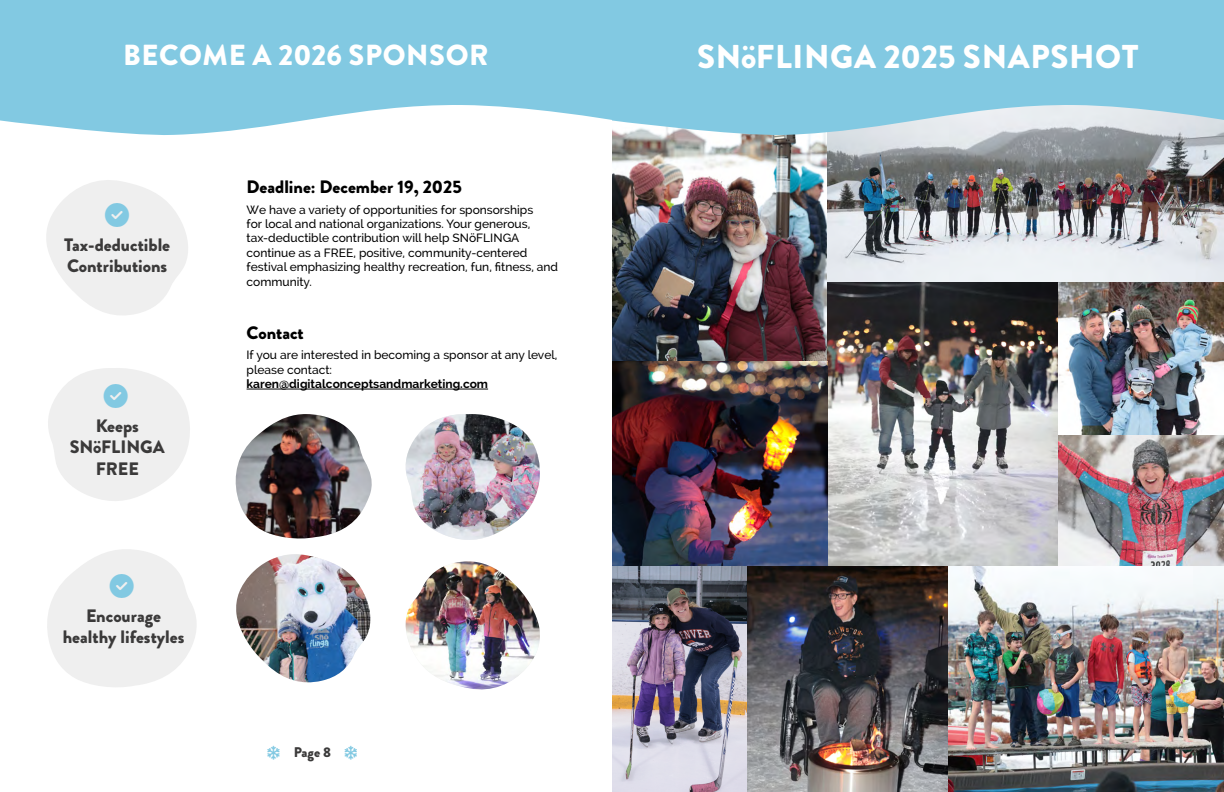
<style>
.page{position:relative;width:1224px;height:792px;background:#fff}
.page>*{position:absolute;margin:0;border:0;box-sizing:border-box;transform-origin:0 0}
.t1{font:900 33px "Brandon Grotesque";letter-spacing:.02em;color:#fff}
.t2{font:900 29px "Brandon Grotesque";letter-spacing:.02em;color:#fff}
.t3{font:24px "Font Awesome 6 Pro Solid";color:#82c9e2}
.t4{font:900 18px/21.6px "Brandon Grotesque";color:#3b3a3a;text-align:center}
.t5{font:900 18px "Brandon Grotesque";color:#000}
.t6{font:900 14px "Brandon Grotesque";color:#3b3a3a}
.t7{font:500 12px/14.4px "Raleway";color:#000}
.t8{font:700 12px "Raleway";color:#000}
.s1{color:#82c9e2}
</style>
<div class="page">
<svg style="left:0;top:0;width:612px;height:135px;background:#90cfe5"></svg>
<hr style="left:247px;top:389px;width:241px;height:1px;background:#000">
<img style="left:235px;top:414px;width:137px;height:125px">
<img style="left:405px;top:414px;width:135px;height:126px">
<img style="left:236px;top:554px;width:135px;height:129px">
<img style="left:405px;top:561px;width:135px;height:129px">
<img style="left:612px;top:137px;width:216px;height:225px">
<img style="left:828px;top:282px;width:230px;height:284px">
<img style="left:1058px;top:435px;width:166px;height:131px">
<img style="left:1058px;top:282px;width:166px;height:153px">
<img style="left:828px;top:137px;width:396px;height:145px">
<svg style="left:612px;top:0;width:612px;height:137px;background:#8dcbe2"></svg>
<img style="left:612px;top:362px;width:216px;height:204px">
<img style="left:612px;top:566px;width:136px;height:226px">
<img style="left:748px;top:566px;width:200px;height:226px">
<img style="left:948px;top:566px;width:276px;height:226px">
<svg style="left:880px;top:746px;width:12px;height:14px"></svg>
<svg style="left:957px;top:746px;width:12px;height:14px"></svg>
<svg style="left:46px;top:180px;width:142px;height:135px"></svg>
<svg style="left:48px;top:368px;width:142px;height:133px"></svg>
<svg style="left:47px;top:549px;width:150px;height:138px"></svg>
<h2 class="t2" style="left:123px;top:35px;width:367px">BECOME A 2026 SPONSOR</h2>
<h3 class="t3" style="left:105px;top:203px;width:27px">●</h3>
<h3 class="t4" style="left:64px;top:234px;width:107px;text-align:left">Tax-deductible<br>Contributions</h3>
<h3 class="t3" style="left:104px;top:384px;width:27px">●</h3>
<h3 class="t4" style="left:70px;top:415px;width:97px">Keeps<br>SNöFLINGA<br>FREE</h3>
<h3 class="t3" style="left:110px;top:574px;width:27px">●</h3>
<h3 class="t4" style="left:63px;top:605px;width:123px">Encourage healthy lifestyles</h3>
<h3 class="t5" style="left:247px;top:174px;width:217px">Deadline: December 19, 2025</h3>
<p class="t7" style="left:247px;top:202px;width:313px">We have a variety of opportunities for sponsorships<br>for local and national organizations. Your generous, tax-deductible contribution will help SNöFLINGA continue as a FREE, positive, community-centered festival emphasizing healthy recreation, fun, fitness, and community.</p>
<h3 class="t5" style="left:247px;top:320px;width:59px">Contact</h3>
<p class="t7" style="left:247px;top:348px;width:312px">If you are interested in becoming a sponsor at any level, please contact:</p>
<p class="t8" style="left:247px;top:377px;width:243px">karen@digitalconceptsandmarketing.com</p>
<p class="t6" style="left:268px;top:743px;width:91px"><span class="s1">▲■□●</span> Page 8 <span class="s1">▲■□●</span></p>
<h1 class="t1" style="left:697px;top:33px;width:443px">SNöFLINGA 2025 SNAPSHOT</h1>
</div>
